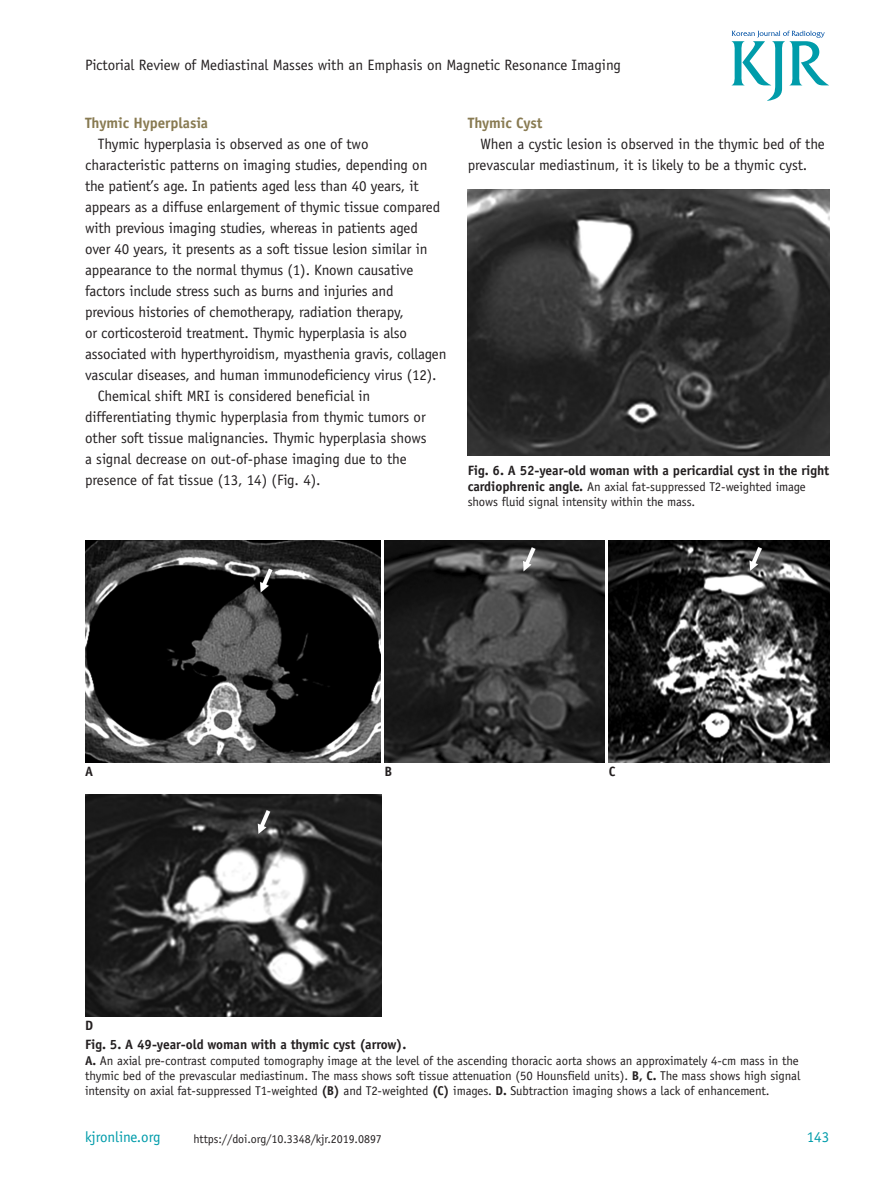
<style>
.page{position:relative;width:893px;height:1191px;background:#fff}
.page>*{position:absolute;margin:0;border:0;box-sizing:border-box;transform-origin:0 0}
.t1{font:15px/21px "Officina Sans Std";letter-spacing:-.01em;color:#231f20}
.t2{font:700 15px "Officina Sans Std";letter-spacing:-.005em;color:#887a51}
.t3{font:15px "Officina Sans Std";letter-spacing:-.005em;color:#009caa}
.t4{font:700 13.5px "Officina Sans Std";letter-spacing:-.005em;color:#231f20}
.t5{font:12.75px/15.3px "Officina Sans Std";letter-spacing:-.005em;color:#231f20}
.t6{font:12px "Officina Sans Std";letter-spacing:-.005em;color:#231f20}
.s1{font-weight:700;font-size:13.5px}
.s2{font-weight:700}
</style>
<div class="page">
<svg style="left:732px;top:31px;width:97px;height:70px"></svg>
<img style="left:468px;top:190px;width:361px;height:266px">
<img style="left:85px;top:541px;width:295px;height:221px">
<img style="left:384px;top:541px;width:221px;height:221px">
<img style="left:609px;top:541px;width:220px;height:221px">
<img style="left:85px;top:794px;width:296px;height:222px">
<p class="t1" style="left:85px;top:54px;width:537px">Pictorial Review of Mediastinal Masses with an Emphasis on Magnetic Resonance Imaging</p>
<p class="t2" style="left:85px;top:113px;width:125px">Thymic Hyperplasia</p>
<p class="t1" style="left:98px;top:133px;width:272px">Thymic hyperplasia is observed as one of two</p>
<p class="t1" style="left:85px;top:154px;width:344px">characteristic patterns on imaging studies, depending on</p>
<p class="t1" style="left:85px;top:175px;width:335px">the patient’s age. In patients aged less than 40 years, it</p>
<p class="t1" style="left:85px;top:196px;width:357px">appears as a diffuse enlargement of thymic tissue compared</p>
<p class="t1" style="left:85px;top:217px;width:334px">with previous imaging studies, whereas in patients aged</p>
<p class="t1" style="left:85px;top:238px;width:344px">over 40 years, it presents as a soft tissue lesion similar in</p>
<p class="t1" style="left:85px;top:259px;width:330px">appearance to the normal thymus (1). Known causative</p>
<p class="t1" style="left:85px;top:280px;width:310px">factors include stress such as burns and injuries and</p>
<p class="t1" style="left:85px;top:301px;width:320px">previous histories of chemotherapy, radiation therapy,</p>
<p class="t1" style="left:85px;top:322px;width:323px">or corticosteroid treatment. Thymic hyperplasia is also</p>
<p class="t1" style="left:85px;top:343px;width:363px">associated with hyperthyroidism, myasthenia gravis, collagen</p>
<p class="t1" style="left:85px;top:364px;width:353px">vascular diseases, and human immunodeficiency virus (12).</p>
<p class="t1" style="left:98px;top:385px;width:274px">Chemical shift MRI is considered beneficial in</p>
<p class="t1" style="left:85px;top:406px;width:342px">differentiating thymic hyperplasia from thymic tumors or</p>
<p class="t1" style="left:85px;top:427px;width:343px">other soft tissue malignancies. Thymic hyperplasia shows</p>
<p class="t1" style="left:85px;top:448px;width:323px">a signal decrease on out-of-phase imaging due to the</p>
<p class="t1" style="left:85px;top:469px;width:237px">presence of fat tissue (13, 14) (Fig. 4).</p>
<p class="t2" style="left:468px;top:113px;width:76px">Thymic Cyst</p>
<p class="t1" style="left:468px;top:133px;width:358px;text-indent:13px">When a cystic lesion is observed in the thymic bed of the prevascular mediastinum, it is likely to be a thymic cyst.</p>
<p class="t4" style="left:468px;top:461px;width:363px">Fig. 6. A 52-year-old woman with a pericardial cyst in the right</p>
<p class="t5" style="left:468px;top:478px;width:340px;line-height:15.8px"><span class="s1">cardiophrenic angle.</span> An axial fat-suppressed T2-weighted image shows fluid signal intensity within the mass.</p>
<p class="t4" style="left:85px;top:763px;width:10px">A</p>
<p class="t4" style="left:85px;top:1016px;width:10px">D</p>
<p class="t4" style="left:384px;top:763px;width:9px">B</p>
<p class="t4" style="left:609px;top:763px;width:8px">C</p>
<p class="t4" style="left:85px;top:1036px;width:323px">Fig. 5. A 49-year-old woman with a thymic cyst (arrow).</p>
<p class="t5" style="left:85px;top:1052px;width:717px"><span class="s2">A.</span> An axial pre-contrast computed tomography image at the level of the ascending thoracic aorta shows an approximately 4-cm mass in the thymic bed of the prevascular mediastinum. The mass shows soft tissue attenuation (50 Hounsfield units). <span class="s2">B, C.</span> The mass shows high signal intensity on axial fat-suppressed T1-weighted <span class="s2">(B)</span> and T2-weighted <span class="s2">(C)</span> images. <span class="s2">D.</span> Subtraction imaging shows a lack of enhancement.</p>
<p class="t3" style="left:85px;top:1128px;width:77px">kjronline.org</p>
<p class="t6" style="left:194px;top:1132px;width:190px">https://doi.org/10.3348/kjr.2019.0897</p>
<p class="t3" style="left:807px;top:1128px;width:24px">143</p>
</div>
